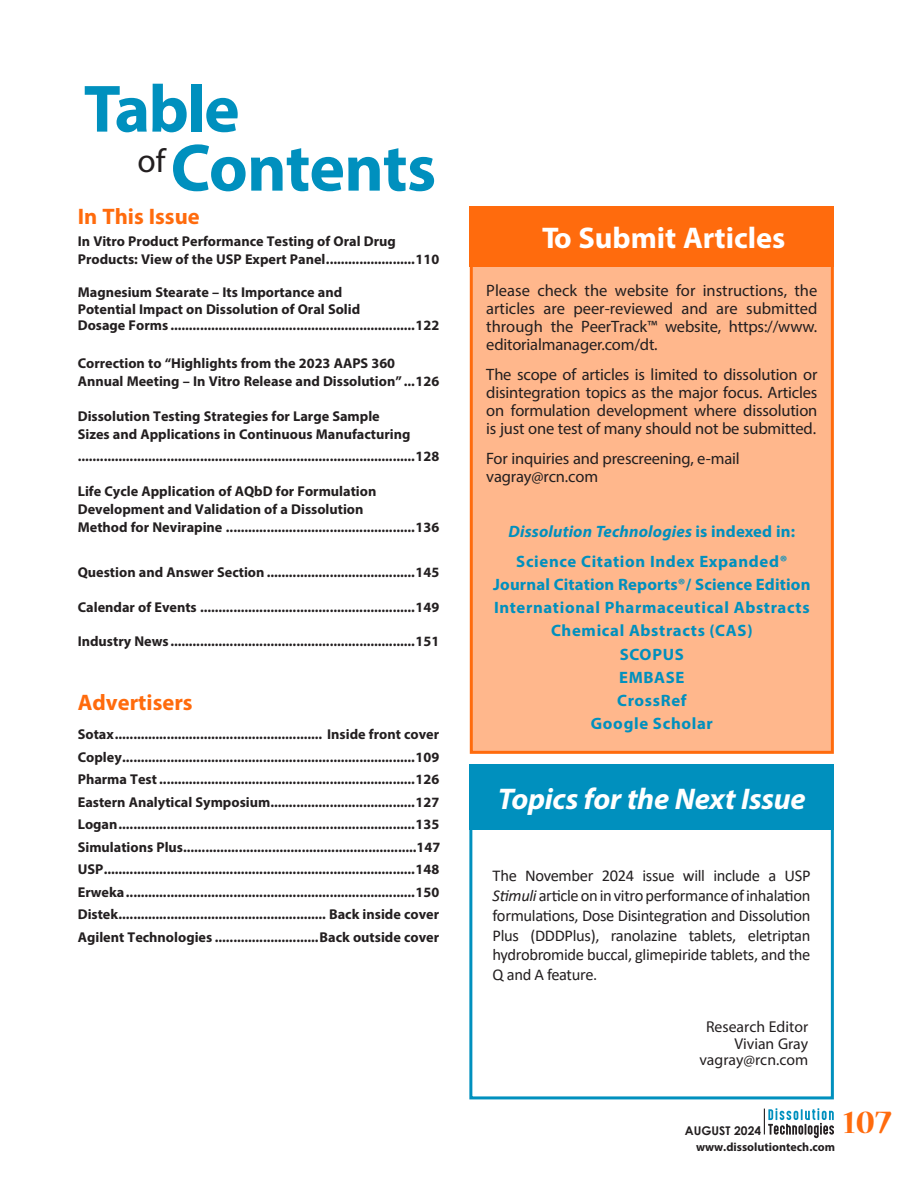
<style>
.page{position:relative;width:918px;height:1188px;background:#fff}
.page>*{position:absolute;margin:0;border:0;box-sizing:border-box;transform-origin:0 0}
.t1{font:700 67.5px "Myriad Pro";letter-spacing:-.015em;color:#0090be}
.t2{font:700 36px "Nueva Std";color:#ff6b0d}
.t3{font:33.3px "Myriad Pro";color:#231f20}
.t4{font:italic 700 30px "Myriad Pro";letter-spacing:-.01em;color:#fff}
.t5{font:700 30px "Myriad Pro";color:#fff}
.Contents_in-this-issue{font:700 22.5px "Myriad Pro";color:#ff6b0d}
.Contents_Title{font:700 22.5px "Myriad Pro";color:#ff6b0d}
.t6{font:16.5px/18px "Myriad Pro";letter-spacing:-.01em;color:#231f20;text-align:justify}
.Main_Body{font:16.5px/19.8px "Calibri";letter-spacing:-.02em;color:#231f20;text-align:justify}
.t7{font:700 16.5px "Myriad Pro";letter-spacing:.04em;color:#0090be}
.t8{font:700 16.5px "Myriad Pro";letter-spacing:.01em;color:#0090be}
.t9{font:italic 700 16.5px "Myriad Pro";letter-spacing:.01em;color:#0090be}
.t10{font:15.75px "Myriad Pro";color:#231f20}
.Contents_Title-2{font:700 14.25px/18px "Myriad Pro";color:#231f20}
.t11{font:700 12px "Myriad Pro";color:#231f20}
.t12{font:700 12px "Century Gothic";color:#231f20}
.s1{font-style:normal}
.s2{font-style:italic}
</style>
<div class="page">
<svg style="left:764px;top:1108px;width:70px;height:30px"></svg>
<div style="left:471px;top:208px;width:361px;height:544px;background:#ffb78c"></div>
<div style="left:470px;top:206px;width:364px;height:548px;border:3px solid #ff6b0d"></div>
<div style="left:470px;top:206px;width:364px;height:61px;background:#ff6b0d"></div>
<div style="left:469px;top:765px;width:365px;height:334px;border:3px solid #0090be"></div>
<div style="left:470px;top:765px;width:364px;height:65px;background:#0090be"></div>
<p class="t1" style="left:84px;top:65px;width:157px">Table</p>
<p class="t1" style="left:171px;top:124px;width:267px">Contents</p>
<p class="t3" style="left:138px;top:140px;width:30px">of</p>
<p class="Contents_in-this-issue" style="left:78px;top:202px;width:123px">In This Issue</p>
<p class="Contents_Title-2" style="left:78px;top:232px;width:363px">In Vitro Product Performance Testing of Oral Drug<br>Products: View of the USP Expert Panel........................110</p>
<p class="Contents_Title-2" style="left:78px;top:284px;width:363px;line-height:16.5px">Magnesium Stearate – Its Importance and<br>Potential Impact on Dissolution of Oral Solid<br>Dosage Forms ..................................................................122</p>
<p class="Contents_Title-2" style="left:78px;top:354px;width:363px">Correction to “Highlights from the 2023 AAPS 360<br>Annual Meeting – In Vitro Release and Dissolution” ...126</p>
<p class="Contents_Title-2" style="left:78px;top:406px;width:334px">Dissolution Testing Strategies for Large Sample<br>Sizes and Applications in Continuous Manufacturing</p>
<p class="Contents_Title-2" style="left:78px;top:447px;width:363px">...........................................................................................128</p>
<p class="Contents_Title-2" style="left:78px;top:482px;width:363px">Life Cycle Application of AQbD for Formulation<br>Development and Validation of a Dissolution<br>Method for Nevirapine ...................................................136</p>
<p class="Contents_Title-2" style="left:78px;top:563px;width:363px">Question and Answer Section ........................................145</p>
<p class="Contents_Title-2" style="left:78px;top:597px;width:363px">Calendar of Events ..........................................................149</p>
<p class="Contents_Title-2" style="left:78px;top:632px;width:363px">Industry News ..................................................................151</p>
<p class="Contents_Title" style="left:78px;top:688px;width:116px">Advertisers</p>
<p class="Contents_Title-2" style="left:78px;top:725px;width:363px">Sotax........................................................ Inside front cover</p>
<p class="Contents_Title-2" style="left:78px;top:748px;width:363px">Copley...............................................................................109</p>
<p class="Contents_Title-2" style="left:78px;top:770px;width:363px">Pharma Test .....................................................................126</p>
<p class="Contents_Title-2" style="left:78px;top:793px;width:363px">Eastern Analytical Symposium.......................................127</p>
<p class="Contents_Title-2" style="left:78px;top:815px;width:363px">Logan................................................................................135</p>
<p class="Contents_Title-2" style="left:78px;top:838px;width:364px">Simulations Plus...............................................................147</p>
<p class="Contents_Title-2" style="left:78px;top:860px;width:363px">USP....................................................................................148</p>
<p class="Contents_Title-2" style="left:78px;top:883px;width:363px">Erweka..............................................................................150</p>
<p class="Contents_Title-2" style="left:78px;top:905px;width:363px">Distek........................................................ Back inside cover</p>
<p class="Contents_Title-2" style="left:78px;top:928px;width:363px">Agilent Technologies ............................Back outside cover</p>
<p class="t5" style="left:542px;top:218px;width:245px">To Submit Articles</p>
<p class="t6" style="left:486px;top:281px;width:333px">Please check the website for instructions, the articles are peer-reviewed and are submitted through the PeerTrack™ website, https://www. editorialmanager.com/dt.</p>
<p class="t6" style="left:486px;top:365px;width:333px">The scope of articles is limited to dissolution or disintegration topics as the major focus. Articles on formulation development where dissolution is just one test of many should not be submitted.</p>
<p class="t6" style="left:486px;top:449px;width:255px">For inquiries and prescreening, e-mail vagray@rcn.com</p>
<p class="t9" style="left:509px;top:520px;width:288px">Dissolution Technologies <span class="s1">is indexed in:</span></p>
<p class="t7" style="left:516px;top:550px;width:273px">Science Citation Index Expanded®</p>
<p class="t8" style="left:493px;top:574px;width:319px">Journal Citation Reports®/ Science Edition</p>
<p class="t7" style="left:494px;top:597px;width:317px">International Pharmaceutical Abstracts</p>
<p class="t7" style="left:551px;top:620px;width:203px">Chemical Abstracts (CAS)</p>
<p class="t7" style="left:620px;top:643px;width:66px">SCOPUS</p>
<p class="t7" style="left:619px;top:667px;width:67px">EMBASE</p>
<p class="t7" style="left:617px;top:690px;width:71px">CrossRef</p>
<p class="t7" style="left:591px;top:713px;width:124px">Google Scholar</p>
<p class="t4" style="left:498px;top:779px;width:309px">Topics for the Next Issue</p>
<p class="Main_Body" style="left:493px;top:865px;width:319px">The November 2024 issue will include a USP <span class="s2">Stimuli</span> article on in vitro performance of inhalation formulations, Dose Disintegration and Dissolution Plus (DDDPlus), ranolazine tablets, eletriptan hydrobromide buccal, glimepiride tablets, and the Q and A feature.</p>
<p class="t10" style="left:706px;top:1017px;width:104px">Research Editor</p>
<p class="t10" style="left:735px;top:1034px;width:75px">Vivian Gray</p>
<p class="t10" style="left:699px;top:1050px;width:110px">vagray@rcn.com</p>
<p class="t12" style="left:685px;top:1121px;width:78px">AUGUST 2024</p>
<p class="t11" style="left:696px;top:1139px;width:141px">www.dissolutiontech.com</p>
<p class="t2" style="left:843px;top:1105px;width:50px">107</p>
</div>
